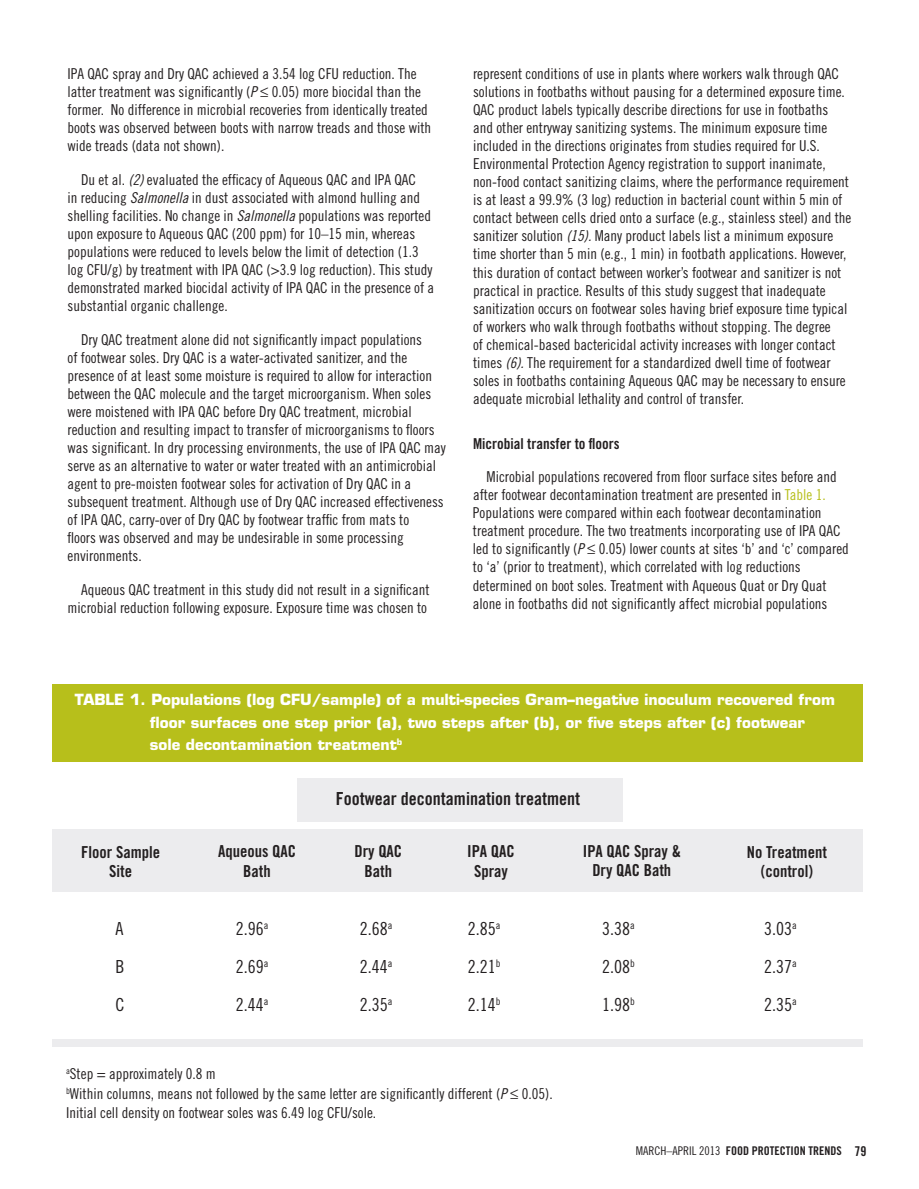
<style>
.page{position:relative;width:919px;height:1189px;background:#fff}
.page>*{position:absolute;margin:0;border:0;box-sizing:border-box;transform-origin:0 0}
.t1{font:18px "Trade Gothic Cond Eighteen";color:#231f20}
.t2{font:18px "Trade Gothic Bold Cond Twenty";color:#231f20}
.t3{font:16.5px/19.8px "Trade Gothic Bold Cond Twenty";color:#231f20;text-align:center}
.t4{font:15px/18px "Trade Gothic Cond Eighteen";color:#231f20}
.t5{font:700 15px/22.5px "Eurostile";color:#fff}
.t6{font:15px "Trade Gothic Bold Cond Twenty";color:#231f20}
.t7{font:12px "Trade Gothic Bold Cond Twenty";color:#231f20}
.s1{font-family:"Trade Gothic Cond Eighteen Obl"}
.s2{color:#b7bf1b}
.s3{font-family:"Trade Gothic Cond Eighteen"}
.s4{font-size:13.5px}
</style>
<div class="page">
<div style="left:297px;top:777px;width:325px;height:43px;background:#ececee"></div>
<div style="left:53px;top:684px;width:810px;height:77px;background:#b7bf1b"></div>
<div style="left:53px;top:828px;width:810px;height:63px;background:#ececee"></div>
<div style="left:53px;top:1038px;width:810px;height:8px;background:#ececee"></div>
<p class="t4" style="left:68px;top:65px;width:365px">IPA QAC spray and Dry QAC achieved a 3.54 log CFU reduction. The latter treatment was significantly (<span class="s1">P</span> ≤ 0.05) more biocidal than the former. No difference in microbial recoveries from identically treated boots was observed between boots with narrow treads and those with wide treads (data not shown).</p>
<p class="t4" style="left:68px;top:171px;width:368px;text-indent:14px">Du et al. <span class="s1">(2)</span> evaluated the efficacy of Aqueous QAC and IPA QAC<br>in reducing <span class="s1">Salmonella</span> in dust associated with almond hulling and shelling facilities. No change in <span class="s1">Salmonella</span> populations was reported upon exposure to Aqueous QAC (200 ppm) for 10–15 min, whereas populations were reduced to levels below the limit of detection (1.3 log CFU/g) by treatment with IPA QAC (&gt;3.9 log reduction). This study demonstrated marked biocidal activity of IPA QAC in the presence of a substantial organic challenge.</p>
<p class="t4" style="left:68px;top:330px;width:379px;text-indent:14px">Dry QAC treatment alone did not significantly impact populations<br>of footwear soles. Dry QAC is a water-activated sanitizer, and the presence of at least some moisture is required to allow for interaction between the QAC molecule and the target microorganism. When soles were moistened with IPA QAC before Dry QAC treatment, microbial reduction and resulting impact to transfer of microorganisms to floors was significant. In dry processing environments, the use of IPA QAC may serve as an alternative to water or water treated with an antimicrobial agent to pre-moisten footwear soles for activation of Dry QAC in a subsequent treatment. Although use of Dry QAC increased effectiveness of IPA QAC, carry-over of Dry QAC by footwear traffic from mats to<br>floors was observed and may be undesirable in some processing environments.</p>
<p class="t4" style="left:68px;top:580px;width:363px;text-align:right">Aqueous QAC treatment in this study did not result in a significant microbial reduction following exposure. Exposure time was chosen to</p>
<p class="t4" style="left:473px;top:65px;width:380px">represent conditions of use in plants where workers walk through QAC solutions in footbaths without pausing for a determined exposure time.<br>QAC product labels typically describe directions for use in footbaths and other entryway sanitizing systems. The minimum exposure time included in the directions originates from studies required for U.S.<br>Environmental Protection Agency registration to support inanimate, non-food contact sanitizing claims, where the performance requirement is at least a 99.9% (3 log) reduction in bacterial count within 5 min of contact between cells dried onto a surface (e.g., stainless steel) and the sanitizer solution <span class="s1">(15).</span> Many product labels list a minimum exposure time shorter than 5 min (e.g., 1 min) in footbath applications. However, this duration of contact between worker’s footwear and sanitizer is not practical in practice. Results of this study suggest that inadequate sanitization occurs on footwear soles having brief exposure time typical of workers who walk through footbaths without stopping. The degree<br>of chemical-based bactericidal activity increases with longer contact times <span class="s1">(6).</span> The requirement for a standardized dwell time of footwear soles in footbaths containing Aqueous QAC may be necessary to ensure adequate microbial lethality and control of transfer.</p>
<p class="t6" style="left:473px;top:434px;width:148px">Microbial transfer to floors</p>
<p class="t4" style="left:473px;top:468px;width:377px;text-indent:14px">Microbial populations recovered from floor surface sites before and after footwear decontamination treatment are presented in <span class="s2">Table 1.<br></span>Populations were compared within each footwear decontamination treatment procedure. The two treatments incorporating use of IPA QAC led to significantly (<span class="s1">P</span> ≤ 0.05) lower counts at sites ‘b’ and ‘c’ compared to ‘a’ (prior to treatment), which correlated with log reductions determined on boot soles. Treatment with Aqueous Quat or Dry Quat alone in footbaths did not significantly affect microbial populations</p>
<p class="t5" style="left:150px;top:688px;width:686px;text-indent:-75px">TABLE 1. Populations (log CFU/sample) of a multi-species Gram–negative inoculum recovered from floor surfaces one step prior (a), two steps after (b), or five steps after (c) footwear sole decontamination treatment<sup>b</sup></p>
<p class="t2" style="left:336px;top:787px;width:245px">Footwear decontamination treatment</p>
<p class="t3" style="left:81px;top:841px;width:80px">Floor Sample<br>Site</p>
<p class="t3" style="left:218px;top:841px;width:79px">Aqueous QAC<br>Bath</p>
<p class="t3" style="left:354px;top:840px;width:49px">Dry QAC<br>Bath</p>
<p class="t3" style="left:467px;top:840px;width:49px">IPA QAC<br>Spray</p>
<p class="t3" style="left:582px;top:840px;width:100px">IPA QAC Spray &amp;<br>Dry QAC Bath</p>
<p class="t3" style="left:746px;top:841px;width:82px">No Treatment (control)</p>
<p class="t1" style="left:116px;top:917px;width:9px">A</p>
<p class="t1" style="left:236px;top:917px;width:34px">2.96<sup>a</sup></p>
<p class="t1" style="left:360px;top:917px;width:34px">2.68<sup>a</sup></p>
<p class="t1" style="left:468px;top:917px;width:34px">2.85<sup>a</sup></p>
<p class="t1" style="left:602px;top:917px;width:34px">3.38<sup>a</sup></p>
<p class="t1" style="left:764px;top:917px;width:34px">3.03<sup>a</sup></p>
<p class="t1" style="left:116px;top:955px;width:10px">B</p>
<p class="t1" style="left:236px;top:955px;width:34px">2.69<sup>a</sup></p>
<p class="t1" style="left:360px;top:955px;width:34px">2.44<sup>a</sup></p>
<p class="t1" style="left:468px;top:955px;width:34px">2.21<sup>b</sup></p>
<p class="t1" style="left:602px;top:955px;width:34px">2.08<sup>b</sup></p>
<p class="t1" style="left:764px;top:955px;width:34px">2.37<sup>a</sup></p>
<p class="t1" style="left:116px;top:993px;width:10px">C</p>
<p class="t1" style="left:236px;top:993px;width:34px">2.44<sup>a</sup></p>
<p class="t1" style="left:360px;top:993px;width:34px">2.35<sup>a</sup></p>
<p class="t1" style="left:468px;top:993px;width:34px">2.14<sup>b</sup></p>
<p class="t1" style="left:602px;top:993px;width:34px">1.98<sup>b</sup></p>
<p class="t1" style="left:764px;top:993px;width:34px">2.35<sup>a</sup></p>
<p class="t4" style="left:66px;top:1063px;width:488px;line-height:19.5px"><sup>a</sup>Step = approximately 0.8 m<br><sup>b</sup>Within columns, means not followed by the same letter are significantly different (<span class="s1">P</span> ≤ 0.05).<br>Initial cell density on footwear soles was 6.49 log CFU/sole.</p>
<p class="t7" style="left:635px;top:1142px;width:232px"><span class="s3">MARCH–APRIL 2013</span> FOOD PROTECTION TRENDS <span class="s4">79</span></p>
</div>
